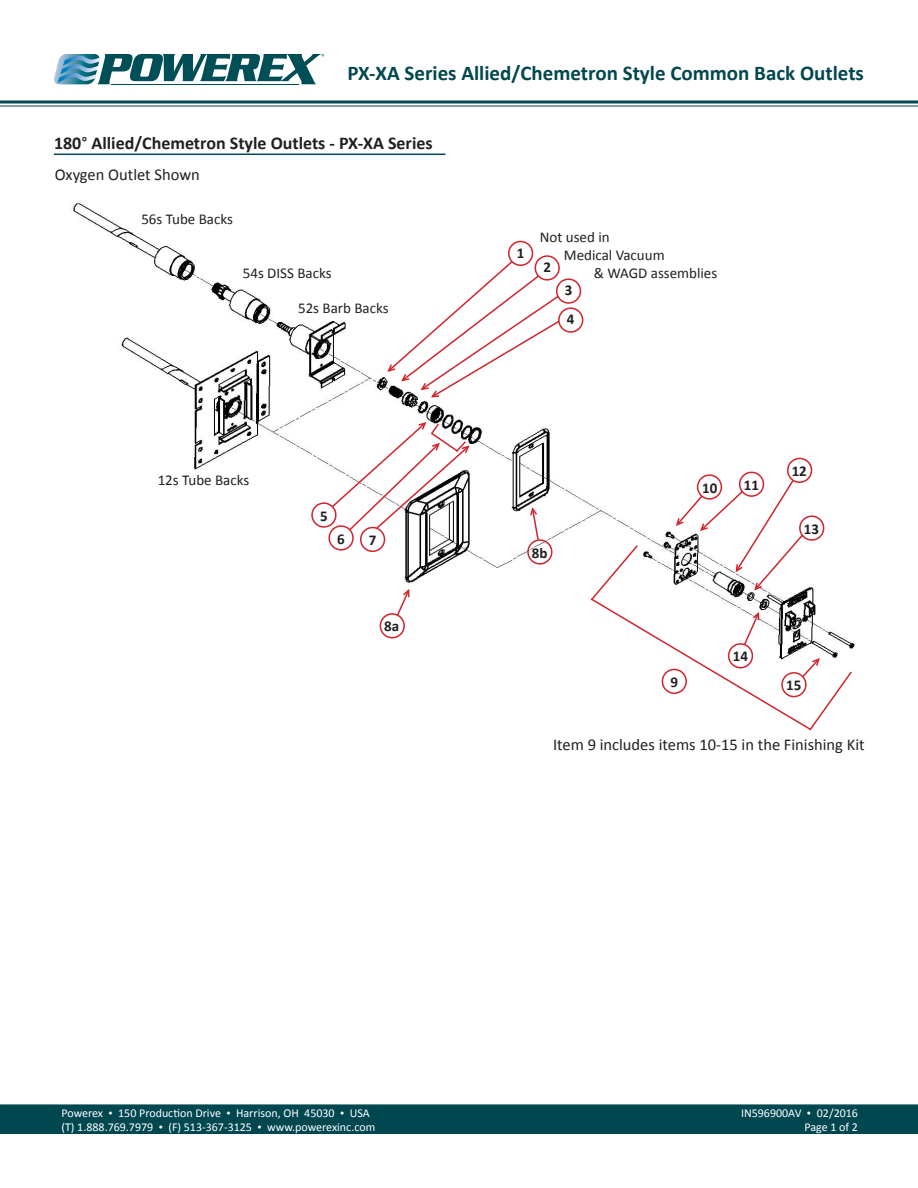
<style>
.page{position:relative;width:918px;height:1188px;background:#fff}
.page>*{position:absolute;margin:0;border:0;box-sizing:border-box;transform-origin:0 0}
.t1{font:700 21px "Calibri";color:#004750}
.t2{font:700 18px "Calibri";color:#231f20}
.t3{font:16.5px "Calibri";color:#231f20}
.t4{font:15px "Calibri";color:#231f20}
.t5{font:700 15px "Calibri";color:#231f20}
.t6{font:12px/14.4px "Calibri";color:#fff}
.s1{font-weight:400}
.s2{font-family:"Times New Roman"}
</style>
<div class="page">
<hr style="left:112px;top:84px;width:187px;height:1px;background:#004e56">
<svg style="left:54px;top:54px;width:270px;height:30px"></svg>
<svg style="left:0;top:100px;width:918px;height:4px"></svg>
<hr style="left:0;top:105px;width:918px;height:2px;background:#004750">
<div style="left:0;top:1104px;width:918px;height:30px;background:#004750"></div>
<img style="left:73px;top:203px;width:782px;height:445px">
<hr style="left:54px;top:154px;width:392px;height:1px;background:#004750">
<svg style="left:330px;top:421px;width:141px;height:111px"></svg>
<div style="left:311px;top:502px;width:26px;height:26px;border:2px solid #d2232a;border-radius:50%"></div>
<div style="left:328px;top:525px;width:26px;height:26px;border:2px solid #d2232a;border-radius:50%"></div>
<div style="left:360px;top:527px;width:25px;height:25px;border:2px solid #d2232a;border-radius:50%"></div>
<div style="left:508px;top:241px;width:25px;height:25px;border:2px solid #d2232a;border-radius:50%"></div>
<div style="left:535px;top:255px;width:25px;height:26px;border:2px solid #d2232a;border-radius:50%"></div>
<div style="left:556px;top:278px;width:25px;height:26px;border:2px solid #d2232a;border-radius:50%"></div>
<div style="left:380px;top:613px;width:25px;height:25px;border:2px solid #d2232a;border-radius:50%"></div>
<div style="left:527px;top:539px;width:26px;height:26px;border:2px solid #d2232a;border-radius:50%"></div>
<svg style="left:396px;top:587px;width:14px;height:30px"></svg>
<svg style="left:529px;top:505px;width:11px;height:36px"></svg>
<svg style="left:386px;top:260px;width:175px;height:138px"></svg>
<div style="left:558px;top:307px;width:25px;height:26px;border:2px solid #d2232a;border-radius:50%"></div>
<div style="left:697px;top:474px;width:25px;height:26px;border:2px solid #d2232a;border-radius:50%"></div>
<div style="left:739px;top:472px;width:25px;height:25px;border:2px solid #d2232a;border-radius:50%"></div>
<div style="left:787px;top:458px;width:25px;height:25px;border:2px solid #d2232a;border-radius:50%"></div>
<svg style="left:589px;top:479px;width:264px;height:252px"></svg>
<h1 class="t1" style="left:348px;top:59px;width:518px">PX-XA Series Allied/Chemetron Style Common Back Outlets</h1>
<p class="t2" style="left:54px;top:131px;width:380px">180<span class="s1">°</span> Allied/Chemetron Style Outlets - PX-XA Series</p>
<p class="t3" style="left:55px;top:164px;width:147px">Oxygen Outlet Shown</p>
<p class="t4" style="left:141px;top:209px;width:93px">56s Tube Backs</p>
<p class="t4" style="left:243px;top:263px;width:90px">54s DISS Backs</p>
<p class="t4" style="left:298px;top:298px;width:92px">52s Barb Backs</p>
<p class="t4" style="left:158px;top:470px;width:93px">12s Tube Backs</p>
<p class="t5" style="left:320px;top:506px;width:9px">5</p>
<p class="t5" style="left:337px;top:529px;width:9px">6</p>
<p class="t5" style="left:369px;top:530px;width:9px">7</p>
<p class="t5" style="left:384px;top:617px;width:17px">8a</p>
<p class="t5" style="left:517px;top:244px;width:9px">1</p>
<p class="t4" style="left:540px;top:228px;width:71px">Not used in</p>
<p class="t4" style="left:564px;top:246px;width:102px">Medical Vacuum</p>
<p class="t4" style="left:594px;top:264px;width:125px">&amp; WAGD assemblies</p>
<p class="t5" style="left:543px;top:258px;width:9px">2</p>
<p class="t5" style="left:565px;top:281px;width:9px">3</p>
<p class="t5" style="left:567px;top:310px;width:9px">4</p>
<p class="t5" style="left:532px;top:543px;width:17px">8b</p>
<p class="t5" style="left:702px;top:478px;width:17px">10</p>
<p class="t5" style="left:744px;top:475px;width:17px">11</p>
<p class="t5" style="left:792px;top:461px;width:17px">12</p>
<p class="t5" style="left:804px;top:519px;width:17px">13</p>
<p class="t5" style="left:671px;top:672px;width:9px">9</p>
<p class="t5" style="left:733px;top:647px;width:17px">14</p>
<p class="t5" style="left:786px;top:676px;width:17px">15</p>
<p class="t3" style="left:553px;top:734px;width:313px">Item 9 includes items 10-15 in the Finishing Kit</p>
<p class="t6" style="left:62px;top:1105px;width:315px">Powerex <span class="s2">•</span> 150 Production Drive <span class="s2">•</span> Harrison, OH 45030 <span class="s2">•</span> USA (T) 1.888.769.7979 <span class="s2">•</span> (F) 513-367-3125 <span class="s2">•</span> www.powerexinc.com</p>
<p class="t6" style="left:741px;top:1105px;width:118px">IN596900AV <span class="s2">•</span> 02/2016</p>
<p class="t6" style="left:804px;top:1120px;width:55px">Page 1 of 2</p>
</div>
